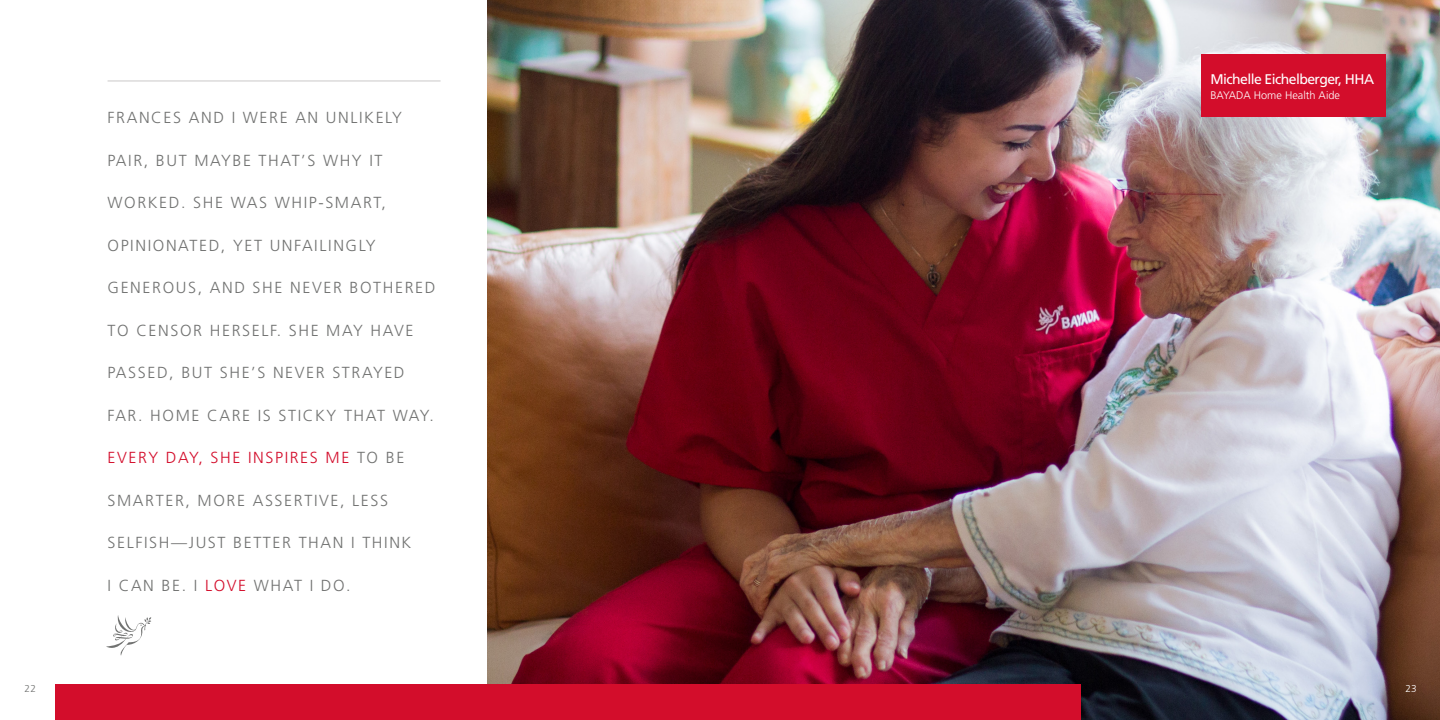
<style>
.page{position:relative;width:1440px;height:720px;background:#fff}
.page>*{position:absolute;margin:0;border:0;box-sizing:border-box;transform-origin:0 0}
.t1{font:300 16px "Frutiger";letter-spacing:.1em;color:#717271}
.t2{font:300 16px "Frutiger";letter-spacing:.1em;color:#d30d2b}
.t3{font:14px "Frutiger";letter-spacing:-.04em;color:#fff}
.t4{font:300 11px "Frutiger";color:#fff}
.t5{font:300 10px "Frutiger";color:#717271}
.t6{font:300 10px "Frutiger";color:#fff}
.s1{color:#717271}
.s2{color:#d30d2b}
</style>
<div class="page">
<img style="left:487px;top:0;width:953px;height:720px">
<div style="left:55px;top:684px;width:1026px;height:36px;background:#d30d2b"></div>
<div style="left:1202px;top:54px;width:184px;height:63px;background:#d30d2b"></div>
<hr style="left:108px;top:80px;width:333px;height:1px;background:#cac8c8">
<svg style="left:106px;top:615px;width:45px;height:41px"></svg>
<p class="t5" style="left:25px;top:683px;width:13px">22</p>
<p class="t1" style="left:108px;top:109px;width:296px">FRANCES AND I WERE AN UNLIKELY</p>
<p class="t1" style="left:108px;top:151px;width:277px">PAIR, BUT MAYBE THAT’S WHY IT</p>
<p class="t1" style="left:108px;top:194px;width:280px">WORKED. SHE WAS WHIP-SMART,</p>
<p class="t1" style="left:108px;top:236px;width:269px">OPINIONATED, YET UNFAILINGLY</p>
<p class="t1" style="left:108px;top:279px;width:329px">GENEROUS, AND SHE NEVER BOTHERED</p>
<p class="t1" style="left:108px;top:321px;width:308px">TO CENSOR HERSELF. SHE MAY HAVE</p>
<p class="t1" style="left:108px;top:364px;width:299px">PASSED, BUT SHE’S NEVER STRAYED</p>
<p class="t1" style="left:108px;top:406px;width:328px">FAR. HOME CARE IS STICKY THAT WAY.</p>
<p class="t2" style="left:108px;top:449px;width:298px">EVERY DAY, SHE INSPIRES ME <span class="s1">TO BE</span></p>
<p class="t1" style="left:108px;top:491px;width:282px">SMARTER, MORE ASSERTIVE, LESS</p>
<p class="t1" style="left:108px;top:534px;width:305px">SELFISH—JUST BETTER THAN I THINK</p>
<p class="t1" style="left:108px;top:576px;width:245px">I CAN BE. I <span class="s2">LOVE</span> WHAT I DO.</p>
<p class="t3" style="left:1210px;top:71px;width:165px">Michelle Eichelberger, HHA</p>
<p class="t4" style="left:1210px;top:89px;width:131px">BAYADA Home Health Aide</p>
<p class="t6" style="left:1405px;top:683px;width:13px">23</p>
</div>
